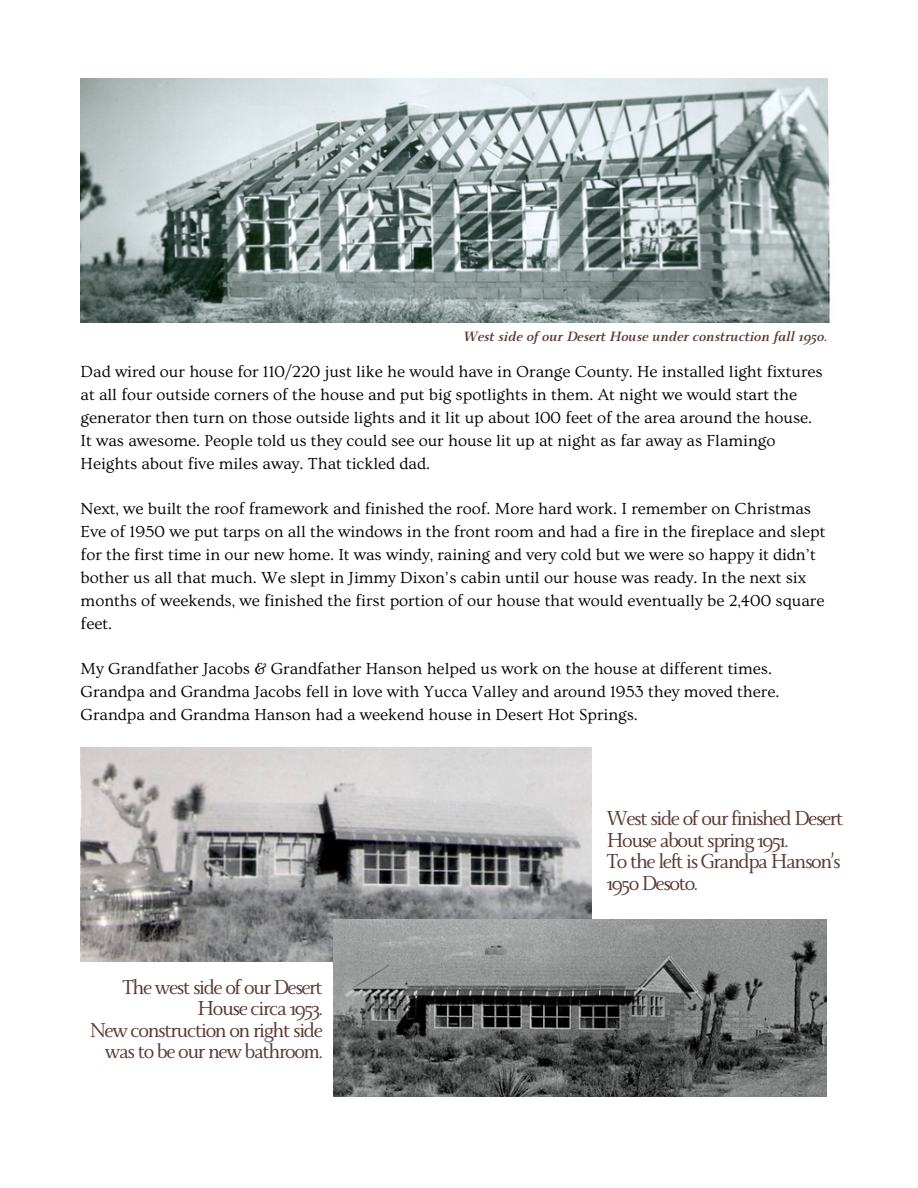
<style>
.page{position:relative;width:918px;height:1188px;background:#fff}
.page>*{position:absolute;margin:0;border:0;box-sizing:border-box;transform-origin:0 0}
.t1{font:22.5px/21.3px "Monterchi Serif";letter-spacing:-.065em;color:#593831}
.t2{font:16.8px/22.8px "Ovo";color:#000001}
.t3{font:italic 700 15px "Monterchi Serif";color:#593831}
</style>
<div class="page">
<img style="left:81px;top:79px;width:750px;height:244px">
<img style="left:81px;top:748px;width:510px;height:214px">
<img style="left:333px;top:920px;width:493px;height:177px">
<p class="t3" style="left:464px;top:329px;width:365px">West side of our Desert House under construction fall 1950.</p>
<p class="t2" style="left:81px;top:361px;width:744px">Dad wired our house for 110/220 just like he would have in Orange County. He installed light fixtures at all four outside corners of the house and put big spotlights in them. At night we would start the generator then turn on those outside lights and it lit up about 100 feet of the area around the house.<br>It was awesome. People told us they could see our house lit up at night as far away as Flamingo Heights about five miles away. That tickled dad.</p>
<p class="t2" style="left:81px;top:498px;width:746px">Next, we built the roof framework and finished the roof. More hard work. I remember on Christmas Eve of 1950 we put tarps on all the windows in the front room and had a fire in the fireplace and slept for the first time in our new home. It was windy, raining and very cold but we were so happy it didn’t bother us all that much. We slept in Jimmy Dixon’s cabin until our house was ready. In the next six months of weekends, we finished the first portion of our house that would eventually be 2,400 square feet.</p>
<p class="t2" style="left:81px;top:658px;width:700px">My Grandfather Jacobs &amp; Grandfather Hanson helped us work on the house at different times.<br>Grandpa and Grandma Jacobs fell in love with Yucca Valley and around 1953 they moved there.<br>Grandpa and Grandma Hanson had a weekend house in Desert Hot Springs.</p>
<p class="t1" style="left:123px;top:980px;width:202px;text-align:right">The west side of our Desert<br>House circa 1953.</p>
<p class="t1" style="left:90px;top:1023px;width:235px;text-align:right">New construction on right side was to be our new bathroom.</p>
<p class="t1" style="left:607px;top:811px;width:238px">West side of our finished Desert<br>House about spring 1951.</p>
<p class="t1" style="left:607px;top:854px;width:236px">To the left is Grandpa Hanson’s<br>1950 Desoto.</p>
</div>
